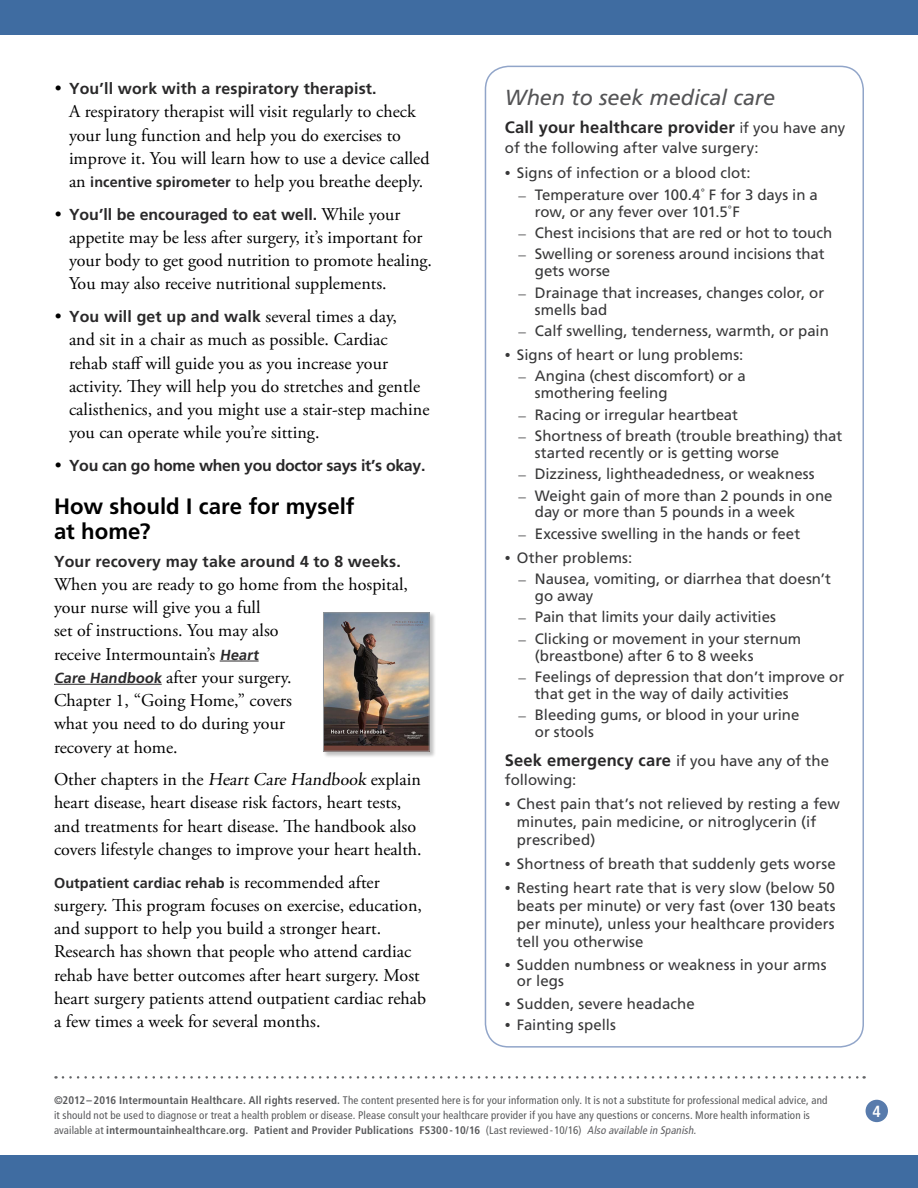
<style>
.page{position:relative;width:918px;height:1188px;background:#fff}
.page>*{position:absolute;margin:0;border:0;box-sizing:border-box;transform-origin:0 0}
.Level_1__h2{font:700 22.2px/24.8px "Frutiger LT Std";color:#000}
.Level_1{font:italic 21.75px "Frutiger LT Std";letter-spacing:-.005em;color:#545456}
.Main__p{font:18px/23.2px "Adobe Garamond Pro";color:#000}
.Main_table{font:700 16.5px "Frutiger LT Std";letter-spacing:.01em;color:#292829}
.Page_Number{font:700 condensed 16.2px "Frutiger LT Std";color:#fff}
.Main__p-2{font:700 15.9px "Frutiger LT Std";letter-spacing:.01em;color:#292829}
.Main__p-3{font:700 15.9px "Frutiger LT Std";letter-spacing:-.02em;color:#292829}
.Main_table-2{font:15px/16.8px "Frutiger LT Std";color:#383839}
.Main__p-4{font:700 14.4px "Frutiger LT Std";letter-spacing:.005em;color:#292829}
.Footer___h6{font:condensed 10.95px/15px "Frutiger LT Std";letter-spacing:.015em;color:#58595b}
.s1{font-family:"Adobe Garamond Pro";font-weight:400;font-size:18px;color:#000}
.s2{font-family:"Frutiger LT Std";font-weight:700;font-size:14.4px;color:#292829}
.s3{font-family:"Frutiger LT Std";font-weight:700;font-size:14.7px;color:#292829}
.s4{font-weight:400;font-stretch:condensed;font-size:15px;color:#383839}
.s5{font-weight:400;font-size:15px;color:#383839}
.s6{font-family:"Adobe Garamond Pro"}
.s7{font-weight:700}
.s8{font-style:italic;color:#5d5d60}
</style>
<div class="page">
<div style="left:0;top:0;width:918px;height:35px;background:#3f6ca1"></div>
<div style="left:0;top:1156px;width:918px;height:32px;background:#3f6ca1"></div>
<div style="left:866px;top:1100px;width:22px;height:22px;background:#587bac;border-radius:50%"></div>
<svg style="left:63px;top:1076px;width:802px;height:3px"></svg>
<hr style="left:220px;top:661px;width:39px;height:1px;background:#292829">
<hr style="left:54px;top:684px;width:108px;height:1px;background:#292829">
<div style="left:323px;top:612px;width:113px;height:146px;background:#000;opacity:.25"></div>
<img style="left:325px;top:614px;width:103px;height:136px">
<div style="left:323px;top:612px;width:107px;height:140px;border:1px solid #939598"></div>
<div style="left:485px;top:66px;width:379px;height:982px;border:2px solid #91a5c9;border-radius:23px"></div>
<p class="Main__p-2" style="left:55px;top:79px;width:323px"><span class="s1">•</span> You’ll work with a respiratory therapist.</p>
<p class="Main__p" style="left:69px;top:101px;width:362px">A respiratory therapist will visit regularly to check your lung function and help you do exercises to improve it. You will learn how to use a device called an <span class="s2">incentive spirometer</span> to help you breathe deeply.</p>
<p class="Main__p-2" style="left:55px;top:205px;width:347px"><span class="s1">•</span> You’ll be encouraged to eat well. <span class="s1">While your</span></p>
<p class="Main__p" style="left:69px;top:226px;width:365px">appetite may be less after surgery, it’s important for your body to get good nutrition to promote healing.<br>You may also receive nutritional supplements.</p>
<p class="Main__p-2" style="left:55px;top:307px;width:344px"><span class="s1">•</span> You will get up and walk <span class="s1">several times a day,</span></p>
<p class="Main__p" style="left:69px;top:329px;width:362px">and sit in a chair as much as possible. Cardiac rehab staff will guide you as you increase your activity. They will help you do stretches and gentle calisthenics, and you might use a stair-step machine you can operate while you’re sitting.</p>
<p class="Main__p-3" style="left:55px;top:456px;width:372px"><span class="s1">•</span> You can go home when you doctor says it’s okay.</p>
<p class="Level_1__h2" style="left:54px;top:494px;width:302px">How should I care for myself at home?</p>
<p class="Main__p-2" style="left:54px;top:552px;width:348px">Your recovery may take around 4 to 8 weeks.</p>
<p class="Main__p" style="left:54px;top:573px;width:356px">When you are ready to go home from the hospital, your nurse will give you a full<br>set of instructions. You may also<br>receive Intermountain’s <span class="s3">Heart<br>Care Handbook</span> after your surgery.<br>Chapter 1, “Going Home,” covers<br>what you need to do during your<br>recovery at home.</p>
<p class="Main__p" style="left:54px;top:768px;width:369px">Other chapters in the Heart Care Handbook explain heart disease, heart disease risk factors, heart tests, and treatments for heart disease. The handbook also covers lifestyle changes to improve your heart health.</p>
<p class="Main__p-4" style="left:54px;top:874px;width:327px">Outpatient cardiac rehab <span class="s1">is recommended after</span></p>
<p class="Main__p" style="left:54px;top:894px;width:374px">surgery. This program focuses on exercise, education, and support to help you build a stronger heart.<br>Research has shown that people who attend cardiac rehab have better outcomes after heart surgery. Most heart surgery patients attend outpatient cardiac rehab a few times a week for several months.</p>
<p class="Level_1" style="left:505px;top:85px;width:272px">When to seek medical care</p>
<p class="Main_table" style="left:505px;top:118px;width:342px">Call your healthcare provider <span class="s4">i</span><span class="s5">f you have any</span></p>
<p class="Main_table-2" style="left:505px;top:139px;width:255px">of the following after valve surgery:</p>
<p class="Main_table-2" style="left:505px;top:165px;width:247px"><span class="s6">•</span> Signs of infection or a blood clot:</p>
<p class="Main_table-2" style="left:535px;top:186px;width:284px;text-indent:-16px"><span class="s6">–</span> Temperature over 100.4˚ F for 3 days in a row, or any fever over 101.5˚F</p>
<p class="Main_table-2" style="left:518px;top:225px;width:315px"><span class="s6">–</span> Chest incisions that are red or hot to touch</p>
<p class="Main_table-2" style="left:535px;top:246px;width:291px;text-indent:-16px"><span class="s6">–</span> Swelling or soreness around incisions that gets worse</p>
<p class="Main_table-2" style="left:535px;top:284px;width:291px;text-indent:-16px"><span class="s6">–</span> Drainage that increases, changes color, or smells bad</p>
<p class="Main_table-2" style="left:518px;top:322px;width:312px"><span class="s6">–</span> Calf swelling, tenderness, warmth, or pain</p>
<p class="Main_table-2" style="left:505px;top:346px;width:240px"><span class="s6">•</span> Signs of heart or lung problems:</p>
<p class="Main_table-2" style="left:535px;top:368px;width:212px;text-indent:-16px"><span class="s6">–</span> Angina (chest discomfort) or a smothering feeling</p>
<p class="Main_table-2" style="left:518px;top:406px;width:221px"><span class="s6">–</span> Racing or irregular heartbeat</p>
<p class="Main_table-2" style="left:535px;top:427px;width:309px;text-indent:-16px"><span class="s6">–</span> Shortness of breath (trouble breathing) that started recently or is getting worse</p>
<p class="Main_table-2" style="left:518px;top:466px;width:298px"><span class="s6">–</span> Dizziness, lightheadedness, or weakness</p>
<p class="Main_table-2" style="left:535px;top:487px;width:299px;text-indent:-16px"><span class="s6">–</span> Weight gain of more than 2 pounds in one day or more than 5 pounds in a week</p>
<p class="Main_table-2" style="left:518px;top:525px;width:283px"><span class="s6">–</span> Excessive swelling in the hands or feet</p>
<p class="Main_table-2" style="left:505px;top:549px;width:129px"><span class="s6">•</span> Other problems:</p>
<p class="Main_table-2" style="left:535px;top:571px;width:298px;text-indent:-16px"><span class="s6">–</span> Nausea, vomiting, or diarrhea that doesn’t go away</p>
<p class="Main_table-2" style="left:518px;top:609px;width:259px"><span class="s6">–</span> Pain that limits your daily activities</p>
<p class="Main_table-2" style="left:535px;top:630px;width:268px;text-indent:-16px"><span class="s6">–</span> Clicking or movement in your sternum (breastbone) after 6 to 8 weeks</p>
<p class="Main_table-2" style="left:535px;top:669px;width:311px;text-indent:-16px"><span class="s6">–</span> Feelings of depression that don’t improve or that get in the way of daily activities</p>
<p class="Main_table-2" style="left:535px;top:707px;width:266px;text-indent:-16px"><span class="s6">–</span> Bleeding gums, or blood in your urine or stools</p>
<p class="Main_table" style="left:505px;top:750px;width:326px">Seek emergency care <span class="s5">if you have any of the</span></p>
<p class="Main_table-2" style="left:505px;top:772px;width:73px">following:</p>
<p class="Main_table-2" style="left:517px;top:795px;width:325px;line-height:18px;text-indent:-12px"><span class="s6">•</span> Chest pain that’s not relieved by resting a few minutes, pain medicine, or nitroglycerin (if prescribed)</p>
<p class="Main_table-2" style="left:505px;top:856px;width:332px"><span class="s6">•</span> Shortness of breath that suddenly gets worse</p>
<p class="Main_table-2" style="left:517px;top:879px;width:320px;line-height:18px;text-align:justify;text-indent:-12px"><span class="s6">•</span> Resting heart rate that is very slow (below 50 beats per minute) or very fast (over 130 beats per minute), unless your healthcare providers tell you otherwise</p>
<p class="Main_table-2" style="left:517px;top:956px;width:311px;text-indent:-12px"><span class="s6">•</span> Sudden numbness or weakness in your arms or legs</p>
<p class="Main_table-2" style="left:505px;top:995px;width:191px"><span class="s6">•</span> Sudden, severe headache</p>
<p class="Main_table-2" style="left:505px;top:1016px;width:113px"><span class="s6">•</span> Fainting spells</p>
<p class="Footer___h6" style="left:54px;top:1093px;width:775px"><span class="s7">©2012–2016 Intermountain Healthcare. All rights reserved.</span> The content presented here is for your information only. It is not a substitute for professional medical advice, and it should not be used to diagnose or treat a health problem or disease. Please consult your healthcare provider if you have any questions or concerns. More health information is available at <span class="s7">intermountainhealthcare.org. Patient and Provider Publications FS300-10/16</span> (Last reviewed-10/16) <span class="s8">Also available in Spanish.</span></p>
<p class="Page_Number" style="left:873px;top:1101px;width:10px">4</p>
</div>
